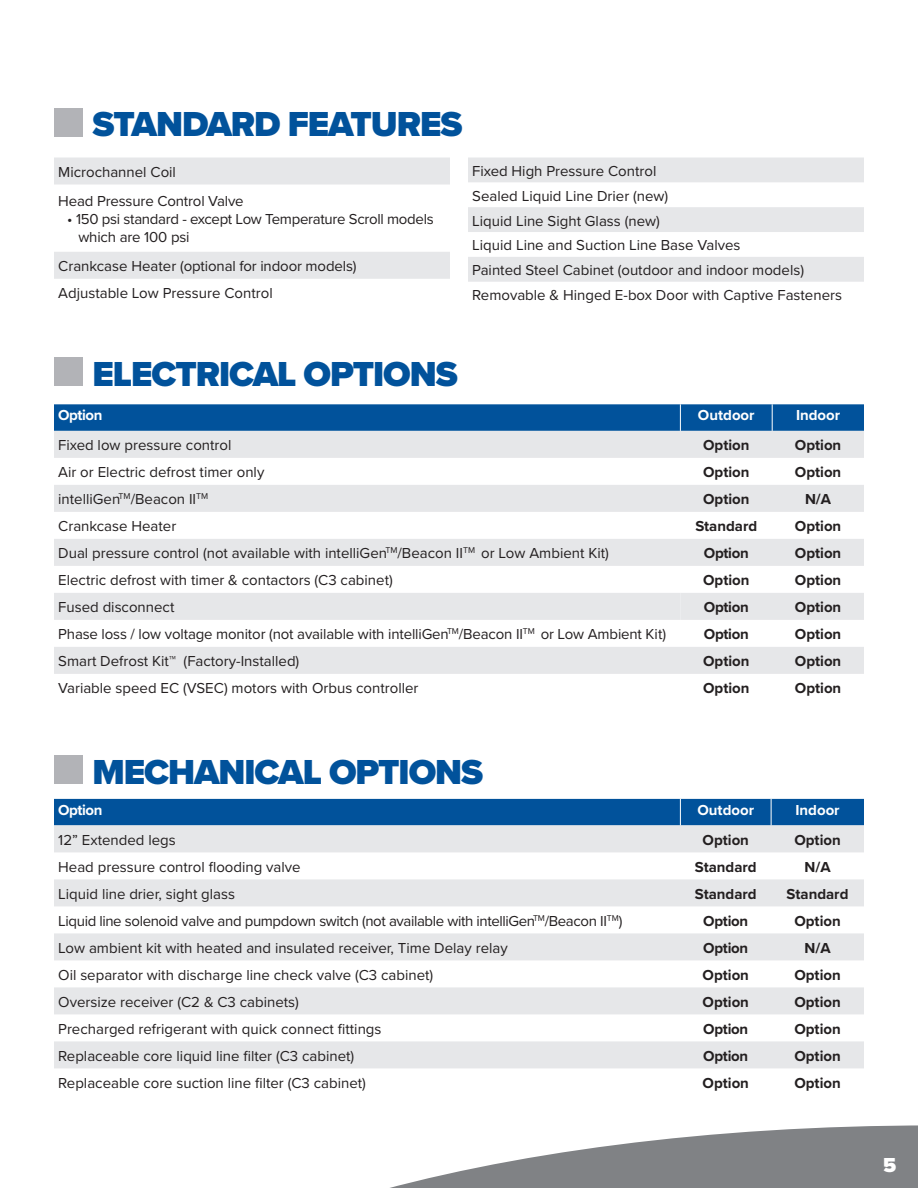
<style>
.page{position:relative;width:918px;height:1188px;background:#fff}
.page>*{position:absolute;margin:0;border:0;box-sizing:border-box;transform-origin:0 0}
.t1{font:900 36px "Proxima Nova";letter-spacing:-.03em;color:#01529b}
.t2{font:900 21px "Proxima Nova";color:#fff}
.t3{font:15px "Proxima Nova";color:#231f20}
.t4{font:700 15px "Proxima Nova";color:#231f20}
.t5{font:15px "Proxima Nova";letter-spacing:-.025em;color:#231f20}
.t6{font:15px/18px "Proxima Nova";letter-spacing:-.02em;color:#231f20}
.t7{font:700 15px "Proxima Nova";color:#fff}
</style>
<div class="page">
<svg style="left:390px;top:1125px;width:528px;height:63px"></svg>
<div style="left:54px;top:358px;width:28px;height:28px;background:#b2b3b7"></div>
<svg style="left:54px;top:431px;width:810px;height:243px;fill:#e6e7e9"></svg>
<div style="left:680px;top:593px;width:184px;height:27px;background:#e6e7e9"></div>
<svg style="left:54px;top:404px;width:810px;height:27px;background:#06559d"></svg>
<div style="left:54px;top:755px;width:28px;height:29px;background:#b2b3b7"></div>
<svg style="left:54px;top:825px;width:810px;height:243px;fill:#e6e7e9"></svg>
<div style="left:54px;top:799px;width:810px;height:26px;background:#01529b"></div>
<div style="left:54px;top:108px;width:28px;height:28px;background:#b2b3b7"></div>
<svg style="left:54px;top:158px;width:396px;height:121px"></svg>
<svg style="left:468px;top:158px;width:396px;height:124px;fill:#e6e7e9"></svg>
<p class="t1" style="left:92px;top:98px;width:372px">STANDARD FEATURES</p>
<p class="t3" style="left:58px;top:161px;width:119px">Microchannel Coil</p>
<p class="t3" style="left:58px;top:190px;width:187px">Head Pressure Control Valve</p>
<p class="t6" style="left:78px;top:209px;width:357px;text-indent:-11px">• 150 psi standard - except Low Temperature Scroll models which are 100 psi</p>
<p class="t3" style="left:58px;top:255px;width:300px">Crankcase Heater (optional for indoor models)</p>
<p class="t3" style="left:58px;top:282px;width:216px">Adjustable Low Pressure Control</p>
<p class="t3" style="left:472px;top:160px;width:186px">Fixed High Pressure Control</p>
<p class="t3" style="left:472px;top:185px;width:198px">Sealed Liquid Line Drier (new)</p>
<p class="t3" style="left:472px;top:209px;width:189px">Liquid Line Sight Glass (new)</p>
<p class="t3" style="left:472px;top:234px;width:270px">Liquid Line and Suction Line Base Valves</p>
<p class="t3" style="left:472px;top:259px;width:333px">Painted Steel Cabinet (outdoor and indoor models)</p>
<p class="t3" style="left:472px;top:284px;width:371px">Removable &amp; Hinged E-box Door with Captive Fasteners</p>
<p class="t1" style="left:92px;top:347px;width:367px">ELECTRICAL OPTIONS</p>
<p class="t7" style="left:58px;top:404px;width:46px">Option</p>
<p class="t7" style="left:698px;top:404px;width:58px">Outdoor</p>
<p class="t7" style="left:796px;top:404px;width:46px">Indoor</p>
<p class="t3" style="left:58px;top:434px;width:175px">Fixed low pressure control</p>
<p class="t4" style="left:703px;top:434px;width:48px">Option</p>
<p class="t4" style="left:795px;top:434px;width:48px">Option</p>
<p class="t3" style="left:58px;top:461px;width:208px">Air or Electric defrost timer only</p>
<p class="t4" style="left:703px;top:461px;width:48px">Option</p>
<p class="t4" style="left:795px;top:461px;width:48px">Option</p>
<p class="t3" style="left:58px;top:488px;width:152px">intelliGen<sup>TM</sup>/Beacon II<sup>TM</sup></p>
<p class="t4" style="left:703px;top:488px;width:48px">Option</p>
<p class="t4" style="left:805px;top:488px;width:28px">N/A</p>
<p class="t3" style="left:58px;top:515px;width:120px">Crankcase Heater</p>
<p class="t4" style="left:695px;top:515px;width:63px">Standard</p>
<p class="t4" style="left:795px;top:515px;width:48px">Option</p>
<p class="t3" style="left:58px;top:542px;width:552px">Dual pressure control (not available with intelliGen<sup>TM</sup>/Beacon II<sup>TM</sup> or Low Ambient Kit)</p>
<p class="t4" style="left:704px;top:542px;width:46px">Option</p>
<p class="t4" style="left:795px;top:542px;width:48px">Option</p>
<p class="t3" style="left:58px;top:569px;width:336px">Electric defrost with timer &amp; contactors (C3 cabinet)</p>
<p class="t4" style="left:703px;top:569px;width:48px">Option</p>
<p class="t4" style="left:795px;top:569px;width:48px">Option</p>
<p class="t3" style="left:58px;top:596px;width:118px">Fused disconnect</p>
<p class="t4" style="left:704px;top:596px;width:46px">Option</p>
<p class="t4" style="left:795px;top:596px;width:48px">Option</p>
<p class="t3" style="left:58px;top:623px;width:609px">Phase loss / low voltage monitor (not available with intelliGen<sup>TM</sup>/Beacon II<sup>TM</sup> or Low Ambient Kit)</p>
<p class="t4" style="left:704px;top:623px;width:46px">Option</p>
<p class="t4" style="left:795px;top:623px;width:48px">Option</p>
<p class="t3" style="left:58px;top:650px;width:243px">Smart Defrost Kit™ (Factory-Installed)</p>
<p class="t4" style="left:703px;top:650px;width:48px">Option</p>
<p class="t4" style="left:795px;top:650px;width:48px">Option</p>
<p class="t3" style="left:58px;top:677px;width:362px">Variable speed EC (VSEC) motors with Orbus controller</p>
<p class="t4" style="left:703px;top:677px;width:48px">Option</p>
<p class="t4" style="left:795px;top:677px;width:48px">Option</p>
<p class="t1" style="left:92px;top:745px;width:392px">MECHANICAL OPTIONS</p>
<p class="t7" style="left:58px;top:799px;width:46px">Option</p>
<p class="t7" style="left:697px;top:799px;width:58px">Outdoor</p>
<p class="t7" style="left:795px;top:799px;width:46px">Indoor</p>
<p class="t3" style="left:58px;top:829px;width:119px">12” Extended legs</p>
<p class="t4" style="left:703px;top:829px;width:48px">Option</p>
<p class="t4" style="left:794px;top:829px;width:48px">Option</p>
<p class="t3" style="left:58px;top:856px;width:244px">Head pressure control flooding valve</p>
<p class="t4" style="left:695px;top:856px;width:63px">Standard</p>
<p class="t4" style="left:805px;top:856px;width:28px">N/A</p>
<p class="t3" style="left:58px;top:883px;width:178px">Liquid line drier, sight glass</p>
<p class="t4" style="left:695px;top:883px;width:63px">Standard</p>
<p class="t4" style="left:787px;top:883px;width:63px">Standard</p>
<p class="t5" style="left:58px;top:910px;width:566px">Liquid line solenoid valve and pumpdown switch (not available with intelliGen<sup>TM</sup>/Beacon II<sup>TM</sup>)</p>
<p class="t4" style="left:703px;top:910px;width:46px">Option</p>
<p class="t4" style="left:794px;top:910px;width:48px">Option</p>
<p class="t3" style="left:58px;top:937px;width:451px">Low ambient kit with heated and insulated receiver, Time Delay relay</p>
<p class="t4" style="left:703px;top:937px;width:46px">Option</p>
<p class="t4" style="left:804px;top:937px;width:28px">N/A</p>
<p class="t3" style="left:58px;top:964px;width:377px">Oil separator with discharge line check valve (C3 cabinet)</p>
<p class="t4" style="left:703px;top:964px;width:48px">Option</p>
<p class="t4" style="left:794px;top:964px;width:48px">Option</p>
<p class="t3" style="left:58px;top:991px;width:242px">Oversize receiver (C2 &amp; C3 cabinets)</p>
<p class="t4" style="left:703px;top:991px;width:48px">Option</p>
<p class="t4" style="left:794px;top:991px;width:48px">Option</p>
<p class="t3" style="left:58px;top:1018px;width:325px">Precharged refrigerant with quick connect fittings</p>
<p class="t4" style="left:703px;top:1018px;width:46px">Option</p>
<p class="t4" style="left:794px;top:1018px;width:48px">Option</p>
<p class="t3" style="left:58px;top:1045px;width:298px">Replaceable core liquid line filter (C3 cabinet)</p>
<p class="t4" style="left:703px;top:1045px;width:46px">Option</p>
<p class="t4" style="left:794px;top:1045px;width:48px">Option</p>
<p class="t3" style="left:58px;top:1072px;width:309px">Replaceable core suction line filter (C3 cabinet)</p>
<p class="t4" style="left:703px;top:1072px;width:48px">Option</p>
<p class="t4" style="left:794px;top:1072px;width:48px">Option</p>
<h2 class="t2" style="left:883px;top:1149px;width:15px">5</h2>
</div>
